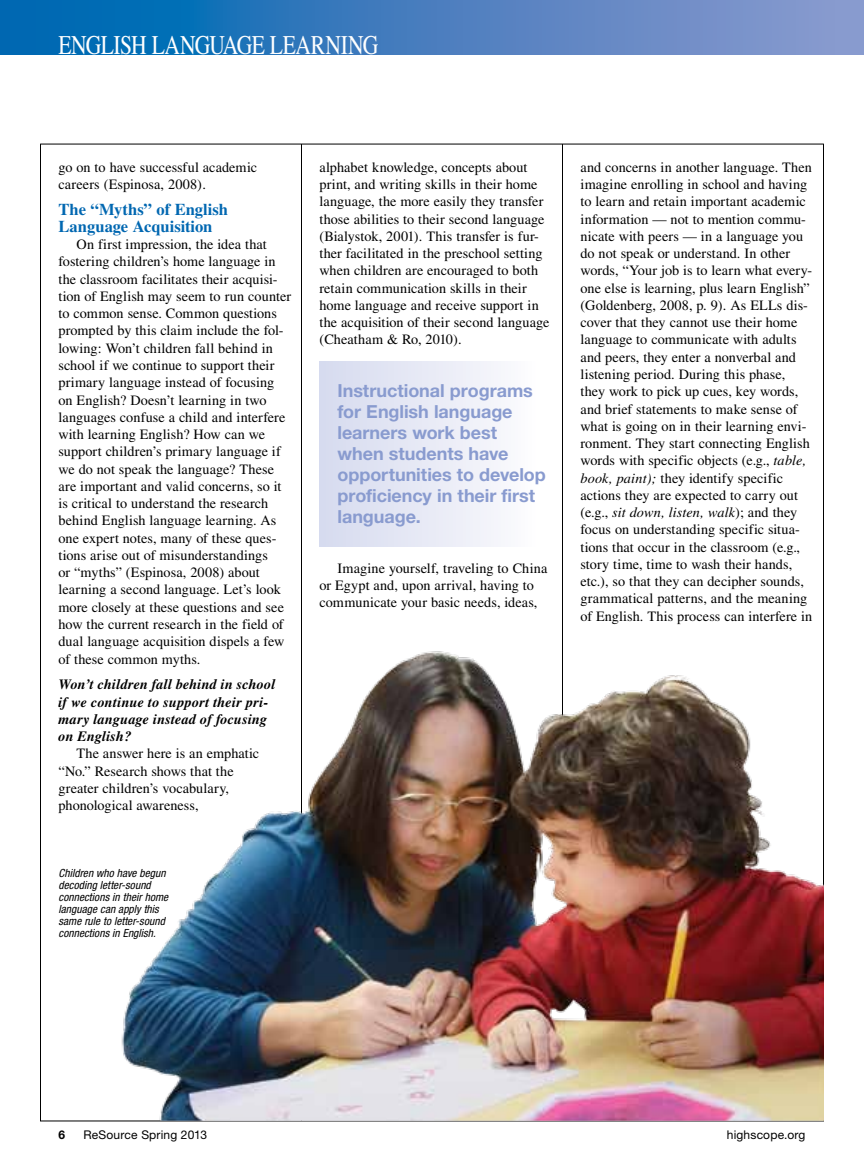
<style>
.page{position:relative;width:864px;height:1175px;background:#fff}
.page>*{position:absolute;margin:0;border:0;box-sizing:border-box;transform-origin:0 0}
.t1{font:27px "Times";letter-spacing:-.025em;color:#fff;scale:.8 1}
.t2{font:700 18px/21px "Helvetica Neue";letter-spacing:-.005em;color:#899bcf}
.t3{font:700 16.5px/17.2px "Times";color:#0067b1}
.t4{font:14.25px/17.2px "Times";letter-spacing:.005em;color:#000}
.t5{font:italic 700 14.25px/17.2px "Times";letter-spacing:.01em;color:#000}
.t6{font:12px "Helvetica Neue";letter-spacing:.015em;color:#000}
.t7{font:700 12px "Helvetica Neue";color:#000}
.t8{font:italic condensed 11.25px/12px "Helvetica Neue";letter-spacing:.005em;color:#000}
.s1{font-style:italic}
</style>
<div class="page">
<hr style="left:301px;top:144px;width:1px;height:976px;background:#000">
<hr style="left:40px;top:144px;width:784px;height:1px;background:#000">
<svg style="left:0;top:0;width:864px;height:54px;background:#437fbf"></svg>
<hr style="left:562px;top:144px;width:1px;height:601px;background:#000">
<div style="left:320px;top:362px;width:234px;height:184px;background:linear-gradient(to right,#d5daee,#fff)"></div>
<img style="left:121px;top:651px;width:702px;height:469px">
<h1 class="t1" style="left:58px;top:30px;width:401px">ENGLISH LANGUAGE LEARNING</h1>
<p class="t4" style="left:58px;top:158px;width:200px">go on to have successful academic careers (Espinosa, 2008).</p>
<p class="t3" style="left:58px;top:200px;width:171px">The “Myths” of English<br>Language Acquisition</p>
<p class="t4" style="left:59px;top:236px;width:234px;text-indent:18px">On first impression, the idea that fostering children’s home language in the classroom facilitates their acquisi&shy;tion of English may seem to run counter to common sense. Common questions prompted by this claim include the fol&shy;lowing: Won’t children fall behind in school if we continue to support their primary language instead of focusing on English? Doesn’t learning in two languages confuse a child and interfere with learning English? How can we support children’s primary language if we do not speak the language? These are important and valid concerns, so it is critical to understand the research behind English language learning. As one expert notes, many of these ques&shy;tions arise out of misunderstandings<br>or “myths” (Espinosa, 2008) about learning a second language. Let’s look more closely at these questions and see how the current research in the field of dual language acquisition dispels a few of these common myths.</p>
<p class="t5" style="left:59px;top:675px;width:218px">Won’t children fall behind in school if we continue to support their pri&shy;mary language instead of focusing on English?</p>
<p class="t4" style="left:59px;top:745px;width:202px;text-indent:18px">The answer here is an emphatic “No.” Research shows that the greater children’s vocabulary, phonological awareness,</p>
<p class="t8" style="left:58px;top:866px;width:111px">Children who have begun decoding letter-sound connections in their home language can apply this same rule to letter-sound connections in English.</p>
<p class="t4" style="left:319px;top:158px;width:231px">alphabet knowledge, concepts about print, and writing skills in their home language, the more easily they transfer those abilities to their second language (Bialystok, 2001). This transfer is fur&shy;ther facilitated in the preschool setting when children are encouraged to both retain communication skills in their home language and receive support in the acquisition of their second language (Cheatham &amp; Ro, 2010).</p>
<p class="t2" style="left:338px;top:380px;width:210px">Instructional programs for English language learners work best when students have opportunities to develop proficiency in their first language.</p>
<p class="t4" style="left:319px;top:559px;width:229px;text-indent:18px">Imagine yourself, traveling to China or Egypt and, upon arrival, having to communicate your basic needs, ideas,</p>
<p class="t4" style="left:580px;top:158px;width:233px">and concerns in another language. Then imagine enrolling in school and having to learn and retain important academic information — not to mention commu&shy;nicate with peers — in a language you do not speak or understand. In other words, “Your job is to learn what every&shy;one else is learning, plus learn English” (Goldenberg, 2008, p. 9). As ELLs dis&shy;cover that they cannot use their home language to communicate with adults and peers, they enter a nonverbal and listening period. During this phase, they work to pick up cues, key words, and brief statements to make sense of what is going on in their learning envi&shy;ronment. They start connecting English words with specific objects (e.g., <span class="s1">table, book, paint);</span> they identify specific actions they are expected to carry out (e.g., <span class="s1">sit down, listen, walk</span>); and they focus on understanding specific situa&shy;tions that occur in the classroom (e.g., story time, time to wash their hands, etc.), so that they can decipher sounds, grammatical patterns, and the meaning of English. This process can interfere in</p>
<p class="t7" style="left:58px;top:1126px;width:8px">6</p>
<p class="t6" style="left:84px;top:1127px;width:125px">ReSource Spring 2013</p>
<p class="t6" style="left:727px;top:1127px;width:80px">highscope.org</p>
</div>
